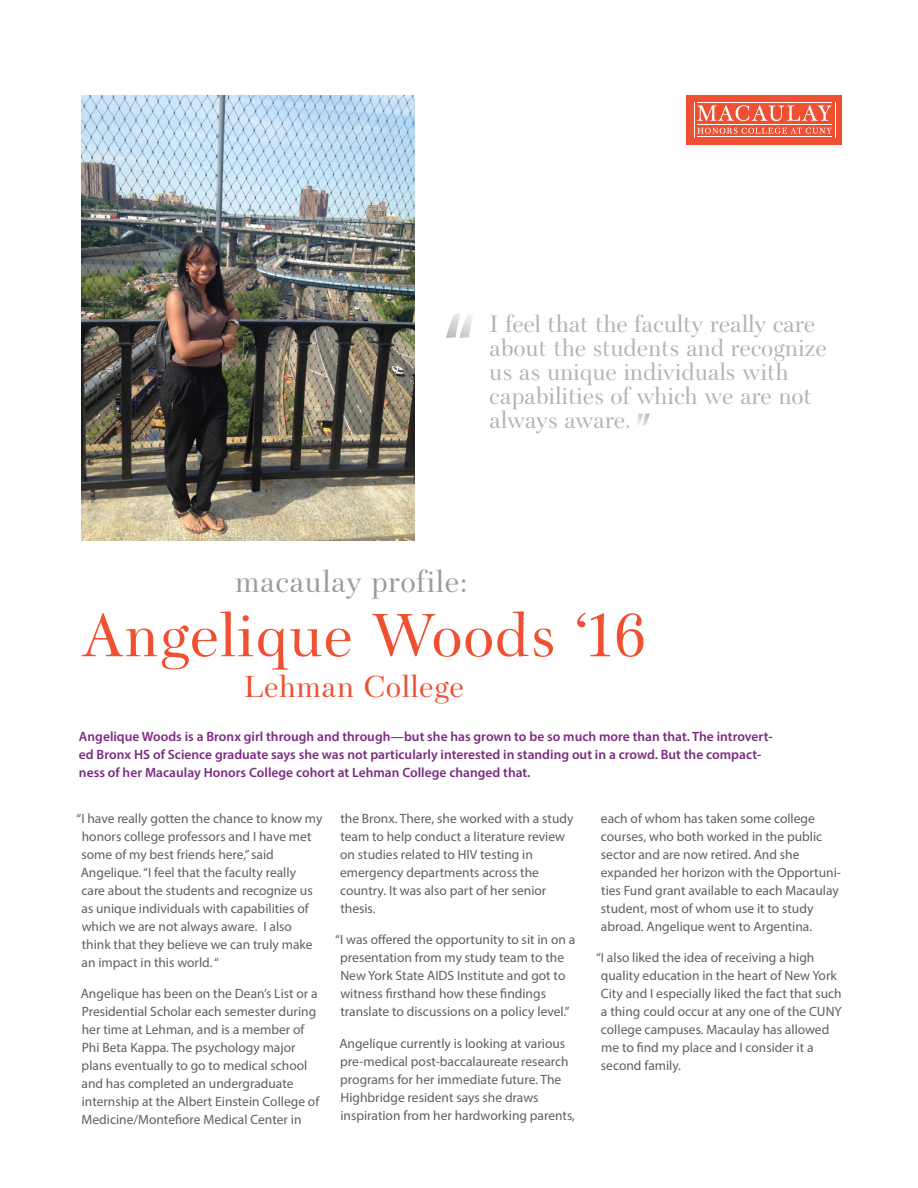
<style>
.page{position:relative;width:918px;height:1188px;background:#fff}
.page>*{position:absolute;margin:0;border:0;box-sizing:border-box;transform-origin:0 0}
.t1{font:61.5px "Scotch FB Display";letter-spacing:.035em;color:#ef5032}
.t2{font:30.75px "Scotch FB Display";letter-spacing:.035em;color:#9b9ca0}
.t3{font:30.75px "Scotch FB Display";letter-spacing:.035em;color:#ef5032}
.t4{font:24px/24px "Scotch FB Display";letter-spacing:.015em;color:#b2b3b7}
.t5{font:13.5px/18px "Myriad Pro";color:#5f5f62}
.t6{font:600 13.5px/18px "Myriad Pro";color:#7b2a83}
</style>
<div class="page">
<svg style="left:446px;top:313px;width:27px;height:25px"></svg>
<svg style="left:637px;top:413px;width:13px;height:13px"></svg>
<div style="left:687px;top:95px;width:155px;height:49px;background:#ef5032"></div>
<svg style="left:697px;top:128px;width:135px;height:6px"></svg>
<svg style="left:697px;top:105px;width:134px;height:16px"></svg>
<hr style="left:694px;top:102px;width:1px;height:35px;background:#fff">
<hr style="left:835px;top:102px;width:1px;height:35px;background:#fff">
<hr style="left:697px;top:102px;width:135px;height:1px;background:#fff">
<hr style="left:697px;top:137px;width:135px;height:1px;background:#fff">
<hr style="left:697px;top:124px;width:135px;height:1px;background:#fff">
<img style="left:81px;top:95px;width:334px;height:445px">
<h3 class="t4" style="left:490px;top:311px;width:338px">I feel that the faculty really care about the students and recognize us as unique individuals with capabilities of which we are not always aware.</h3>
<h2 class="t2" style="left:235px;top:563px;width:234px">macaulay profile:</h2>
<h1 class="t1" style="left:82px;top:599px;width:564px">Angelique Woods ‘16</h1>
<h2 class="t3" style="left:244px;top:669px;width:221px">Lehman College</h2>
<p class="t6" style="left:79px;top:727px;width:695px">Angelique Woods is a Bronx girl through and through—but she has grown to be so much more than that. The introvert&shy;ed Bronx HS of Science graduate says she was not particularly interested in standing out in a crowd. But the compact&shy;ness of her Macaulay Honors College cohort at Lehman College changed that.</p>
<p class="t5" style="left:81px;top:809px;width:243px;text-indent:-4px">“I have really gotten the chance to know my honors college professors and I have met some of my best friends here,” said Angelique. “I feel that the faculty really care about the students and recognize us as unique individuals with capabilities of which we are not always aware. I also think that they believe we can truly make an impact in this world. “</p>
<p class="t5" style="left:81px;top:985px;width:240px">Angelique has been on the Dean’s List or a Presidential Scholar each semester during her time at Lehman, and is a member of Phi Beta Kappa. The psychology major plans eventually to go to medical school and has completed an undergraduate internship at the Albert Einstein College of Medicine/Montefiore Medical Center in</p>
<p class="t5" style="left:340px;top:809px;width:235px">the Bronx. There, she worked with a study team to help conduct a literature review on studies related to HIV testing in emergency departments across the country. It was also part of her senior thesis.</p>
<p class="t5" style="left:340px;top:931px;width:236px;text-indent:-5px">“I was offered the opportunity to sit in on a presentation from my study team to the New York State AIDS Institute and got to witness firsthand how these findings translate to discussions on a policy level.”</p>
<p class="t5" style="left:339px;top:1034px;width:237px">Angelique currently is looking at various pre-medical post-baccalaureate research programs for her immediate future. The Highbridge resident says she draws inspiration from her hardworking parents,</p>
<p class="t5" style="left:601px;top:809px;width:242px">each of whom has taken some college courses, who both worked in the public sector and are now retired. And she expanded her horizon with the Opportuni&shy;ties Fund grant available to each Macaulay student, most of whom use it to study abroad. Angelique went to Argentina.</p>
<p class="t5" style="left:601px;top:949px;width:242px;text-indent:-5px">“I also liked the idea of receiving a high quality education in the heart of New York City and I especially liked the fact that such a thing could occur at any one of the CUNY college campuses. Macaulay has allowed me to find my place and I consider it a second family.</p>
</div>
